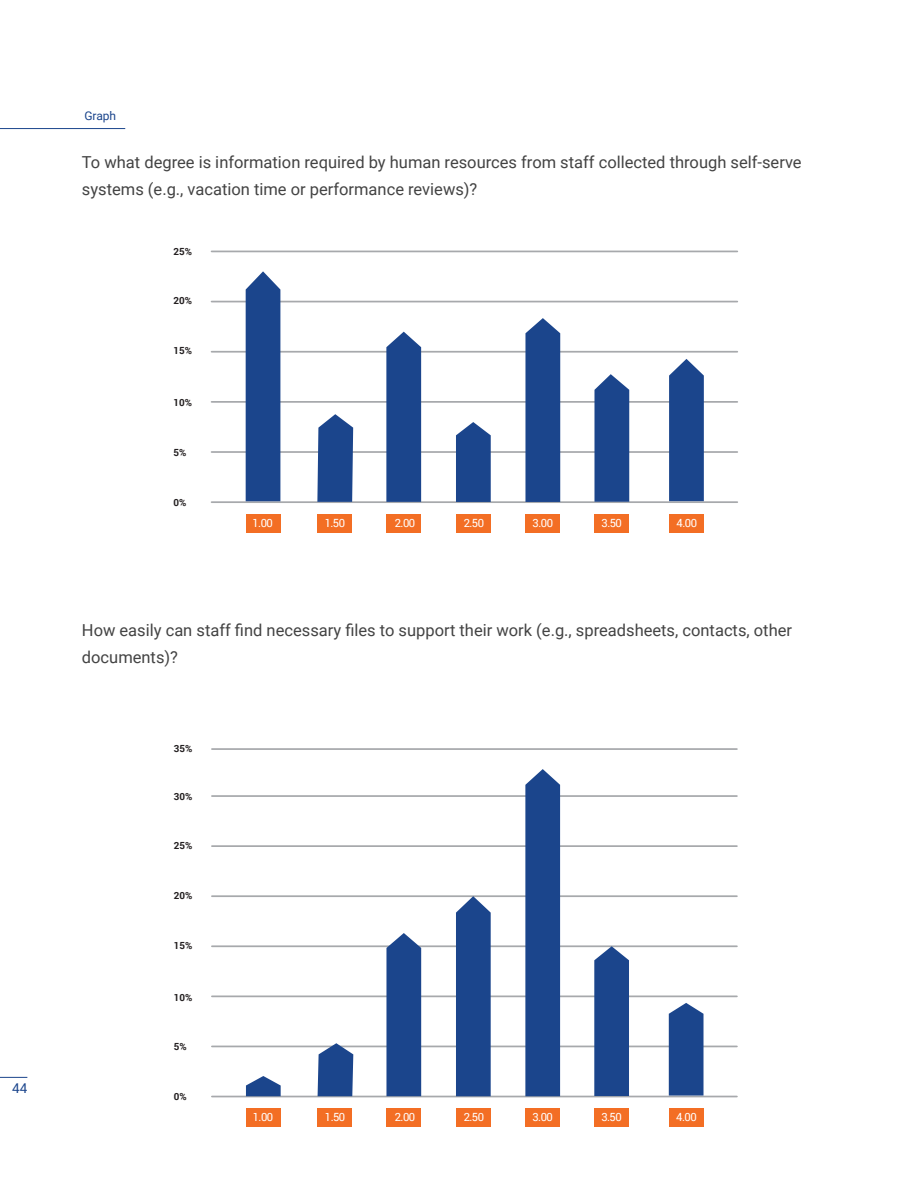
<style>
.page{position:relative;width:918px;height:1188px;background:#fff}
.page>*{position:absolute;margin:0;border:0;box-sizing:border-box;transform-origin:0 0}
.t1{font:16.5px/27px "Roboto";color:#434343}
.t2{font:13.5px "Roboto";color:#1b458c}
.t3{font:12px "Roboto";color:#1b458c}
.t4{font:11.25px "Roboto";letter-spacing:-.05em;color:#fff}
.t5{font:700 9.9px "Roboto";color:#231f20}
</style>
<div class="page">
<hr style="left:212px;top:301px;width:525px;height:1px;background:#a7a9ac">
<hr style="left:212px;top:501px;width:525px;height:2px;background:#a7a9ac">
<hr style="left:212px;top:451px;width:525px;height:2px;background:#a7a9ac">
<hr style="left:212px;top:401px;width:525px;height:2px;background:#a7a9ac">
<hr style="left:212px;top:351px;width:525px;height:2px;background:#a7a9ac">
<hr style="left:212px;top:251px;width:525px;height:1px;background:#a7a9ac">
<div style="left:525px;top:514px;width:35px;height:19px;background:#f36e24"></div>
<div style="left:317px;top:514px;width:35px;height:19px;background:#f36e24"></div>
<div style="left:246px;top:514px;width:35px;height:19px;background:#f36e24"></div>
<div style="left:386px;top:514px;width:35px;height:19px;background:#f36e24"></div>
<div style="left:456px;top:514px;width:35px;height:19px;background:#f36e24"></div>
<div style="left:594px;top:514px;width:35px;height:19px;background:#f36e24"></div>
<div style="left:669px;top:514px;width:35px;height:19px;background:#f36e24"></div>
<svg style="left:456px;top:422px;width:35px;height:80px;background:#2f5596"></svg>
<svg style="left:386px;top:332px;width:35px;height:170px;background:#274f92"></svg>
<svg style="left:317px;top:414px;width:36px;height:88px;background:#345998"></svg>
<div style="left:246px;top:271px;width:34px;height:230px;background:#1b458c"></div>
<svg style="left:525px;top:318px;width:35px;height:184px;background:#274f92"></svg>
<svg style="left:594px;top:374px;width:35px;height:128px;background:#2c5394"></svg>
<svg style="left:669px;top:359px;width:35px;height:142px;background:#295093"></svg>
<hr style="left:212px;top:895px;width:525px;height:2px;background:#a7a9ac">
<hr style="left:212px;top:1096px;width:525px;height:1px;background:#a7a9ac">
<hr style="left:212px;top:1046px;width:525px;height:1px;background:#a7a9ac">
<hr style="left:212px;top:996px;width:525px;height:1px;background:#a7a9ac">
<hr style="left:212px;top:945px;width:525px;height:2px;background:#a7a9ac">
<hr style="left:212px;top:795px;width:525px;height:2px;background:#a7a9ac">
<hr style="left:212px;top:845px;width:525px;height:2px;background:#a7a9ac">
<div style="left:525px;top:1109px;width:35px;height:18px;background:#f36e24"></div>
<div style="left:318px;top:1109px;width:34px;height:18px;background:#f36e24"></div>
<div style="left:246px;top:1109px;width:35px;height:18px;background:#f36e24"></div>
<div style="left:386px;top:1109px;width:35px;height:18px;background:#f36e24"></div>
<div style="left:456px;top:1109px;width:35px;height:18px;background:#f36e24"></div>
<div style="left:594px;top:1109px;width:35px;height:18px;background:#f36e24"></div>
<hr style="left:212px;top:748px;width:525px;height:2px;background:#a7a9ac">
<div style="left:669px;top:1109px;width:35px;height:18px;background:#f36e24"></div>
<svg style="left:456px;top:896px;width:35px;height:200px;background:#254d91"></svg>
<svg style="left:386px;top:933px;width:35px;height:163px;background:#284f92"></svg>
<svg style="left:318px;top:1043px;width:35px;height:53px;background:#345997"></svg>
<svg style="left:246px;top:1076px;width:35px;height:20px"></svg>
<div style="left:525px;top:769px;width:35px;height:327px;background:#1b458c"></div>
<svg style="left:594px;top:946px;width:35px;height:150px;background:#274e91"></svg>
<svg style="left:669px;top:1003px;width:35px;height:93px;background:#2b5294"></svg>
<hr style="left:0;top:128px;width:125px;height:1px;background:#1b458c">
<svg style="left:0;top:1077px;width:27px;height:1px"></svg>
<p class="t2" style="left:12px;top:1078px;width:17px">44</p>
<p class="t3" style="left:84px;top:108px;width:33px">Graph</p>
<p class="t1" style="left:82px;top:148px;width:721px">To what degree is information required by human resources from staff collected through self-serve systems (e.g., vacation time or performance reviews)?</p>
<p class="t5" style="left:173px;top:244px;width:20px">25%</p>
<p class="t5" style="left:173px;top:294px;width:20px">20%</p>
<p class="t5" style="left:173px;top:344px;width:20px">15%</p>
<p class="t5" style="left:173px;top:396px;width:20px">10%</p>
<p class="t5" style="left:173px;top:445px;width:14px">5%</p>
<p class="t5" style="left:173px;top:495px;width:14px">0%</p>
<p class="t4" style="left:253px;top:515px;width:22px">1.00</p>
<p class="t4" style="left:325px;top:515px;width:22px">1.50</p>
<p class="t4" style="left:395px;top:515px;width:22px">2.00</p>
<p class="t4" style="left:464px;top:515px;width:22px">2.50</p>
<p class="t4" style="left:533px;top:515px;width:22px">3.00</p>
<p class="t4" style="left:602px;top:515px;width:22px">3.50</p>
<p class="t4" style="left:677px;top:515px;width:22px">4.00</p>
<p class="t1" style="left:82px;top:616px;width:712px">How easily can staff find necessary files to support their work (e.g., spreadsheets, contacts, other documents)?</p>
<p class="t5" style="left:174px;top:742px;width:20px">35%</p>
<p class="t5" style="left:174px;top:789px;width:20px">30%</p>
<p class="t5" style="left:174px;top:839px;width:20px">25%</p>
<p class="t5" style="left:174px;top:889px;width:20px">20%</p>
<p class="t5" style="left:174px;top:938px;width:20px">15%</p>
<p class="t5" style="left:174px;top:990px;width:20px">10%</p>
<p class="t5" style="left:174px;top:1040px;width:14px">5%</p>
<p class="t5" style="left:174px;top:1089px;width:14px">0%</p>
<p class="t4" style="left:253px;top:1110px;width:22px">1.00</p>
<p class="t4" style="left:325px;top:1110px;width:22px">1.50</p>
<p class="t4" style="left:395px;top:1110px;width:22px">2.00</p>
<p class="t4" style="left:464px;top:1110px;width:22px">2.50</p>
<p class="t4" style="left:533px;top:1110px;width:22px">3.00</p>
<p class="t4" style="left:601px;top:1110px;width:22px">3.50</p>
<p class="t4" style="left:676px;top:1110px;width:22px">4.00</p>
</div>
